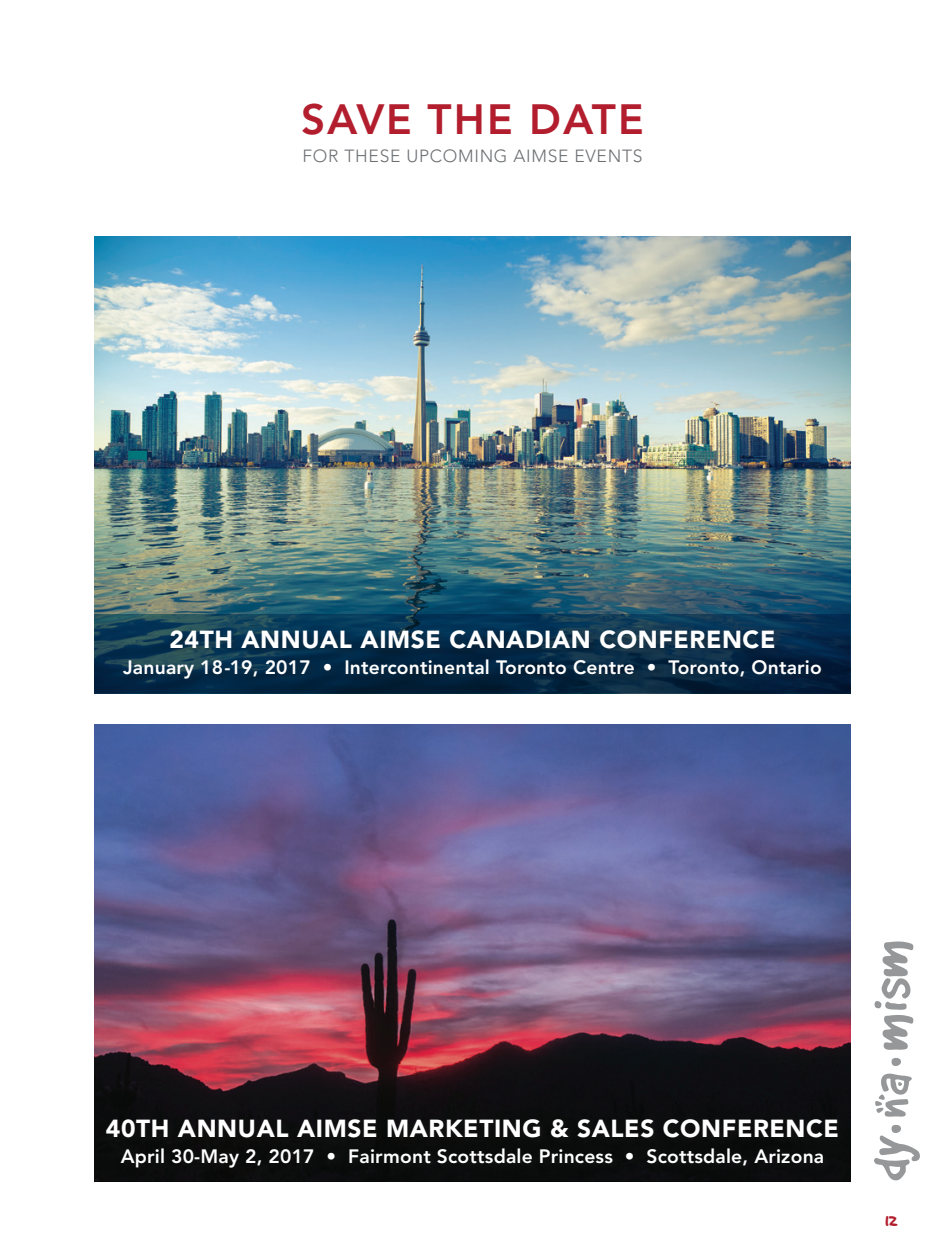
<style>
.page{position:relative;width:945px;height:1260px;background:#fff}
.page>*{position:absolute;margin:0;border:0;box-sizing:border-box;transform-origin:0 0}
.t1{font:63px "Good Dog Cool";color:#959799}
.text{font:800 42px "Avenir";letter-spacing:.045em;color:#b31e2e}
.speaker{font:900 24.5px "Avenir";letter-spacing:.025em;color:#fff}
.t2{font:21px "Good Dog Cool";color:#b31e2e}
.text-2{font:800 19.25px "Avenir";letter-spacing:.01em;color:#fff}
.sub{font:300 17.5px "Avenir";letter-spacing:.04em;color:#6c6f72}
</style>
<div class="page">
<img style="left:94px;top:237px;width:756px;height:457px">
<img style="left:94px;top:724px;width:756px;height:457px">
<svg style="left:94px;top:614px;width:756px;height:79px;background:#0a3450"></svg>
<div style="left:121px;top:627px;width:710px;height:62px;background:#231f20;opacity:.4"></div>
<div style="left:103px;top:1116px;width:745px;height:62px;background:#0c0d0d"></div>
<p class="text" style="left:301px;top:95px;width:344px">SAVE THE DATE</p>
<p class="sub" style="left:302px;top:146px;width:342px">FOR THESE UPCOMING AIMSE EVENTS</p>
<p class="speaker" style="left:170px;top:625px;width:607px">24TH ANNUAL AIMSE CANADIAN CONFERENCE</p>
<p class="text-2" style="left:123px;top:656px;width:700px">January 18-19, 2017 • Intercontinental Toronto Centre • Toronto, Ontario</p>
<p class="speaker" style="left:106px;top:1114px;width:735px">40TH ANNUAL AIMSE MARKETING &amp; SALES CONFERENCE</p>
<p class="text-2" style="left:121px;top:1145px;width:705px">April 30-May 2, 2017 • Fairmont Scottsdale Princess • Scottsdale, Arizona</p>
<h1 class="t1" style="left:870px;top:1181px;width:243px;rotate:-90deg">dy.na.mism</h1>
<p class="t2" style="left:885px;top:1213px;width:14px">12</p>
</div>
